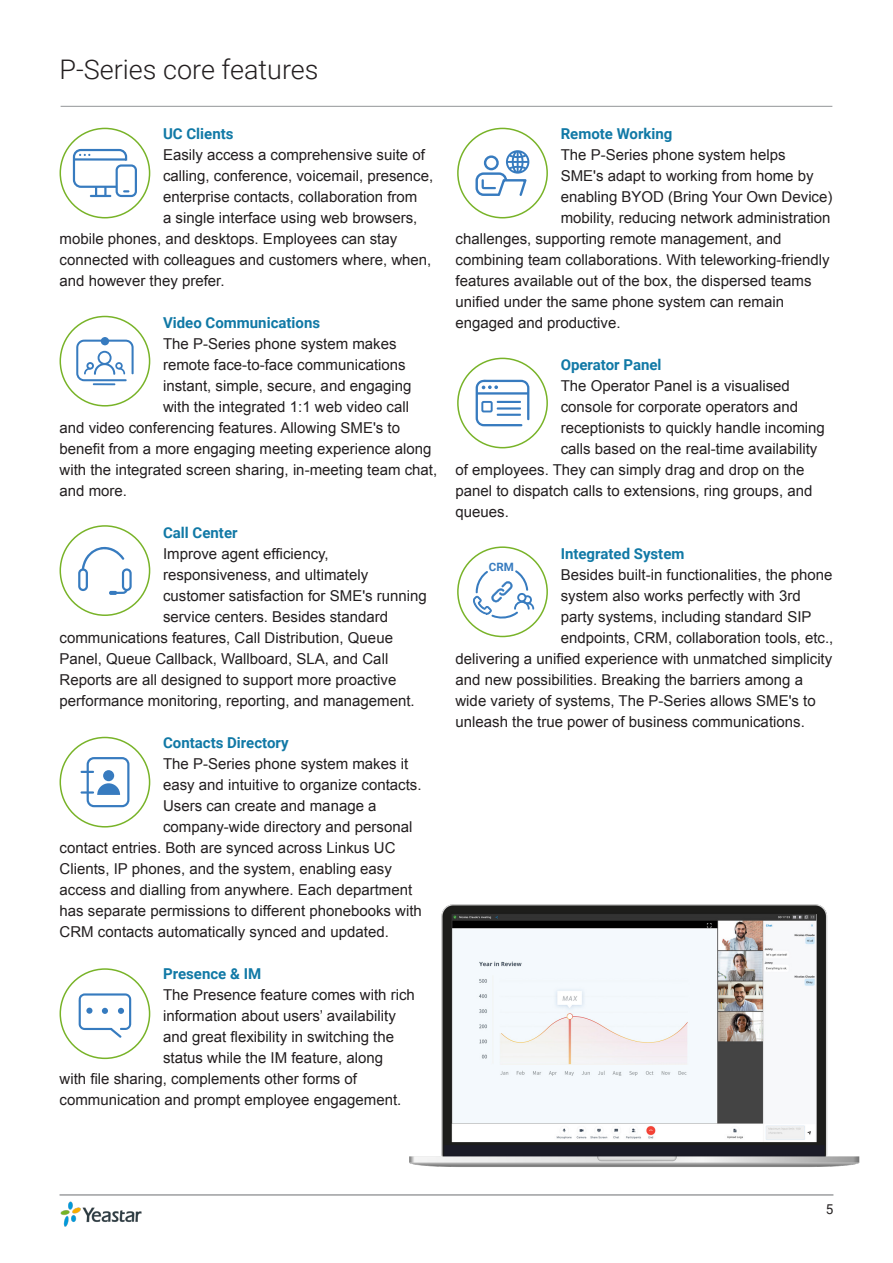
<style>
.page{position:relative;width:893px;height:1263px;background:#fff}
.page>*{position:absolute;margin:0;border:0;box-sizing:border-box;transform-origin:0 0}
.t1{font:300 27px "Roboto";color:#231f20}
.t2{font:15px "Arial";color:#231f20}
.t3{font:700 15px "Roboto";color:#1179a6}
.t4{font:13.5px "Roboto";color:#231f20}
.t5{font:700 11.55px "Roboto";color:#377bbf}
</style>
<div class="page">
<hr style="left:60px;top:1195px;width:773px;height:1px;background:#6c6d70">
<hr style="left:61px;top:106px;width:771px;height:1px;background:#939598">
<img style="left:60px;top:1201px;width:82px;height:26px">
<hr style="left:90px;top:195px;width:21px;height:2px;background:#377bbf">
<svg style="left:72px;top:148px;width:57px;height:48px"></svg>
<div style="left:116px;top:164px;width:21px;height:33px;border:2px solid #377bbf;border-radius:5px"></div>
<hr style="left:74px;top:158px;width:52px;height:3px;background:#377bbf">
<div style="left:60px;top:128px;width:90px;height:90px;border:2px solid #78b328;border-radius:50%"></div>
<svg style="left:76px;top:339px;width:58px;height:46px"></svg>
<div style="left:60px;top:316px;width:90px;height:91px;border:2px solid #78b328;border-radius:50%"></div>
<div style="left:78px;top:568px;width:10px;height:23px;border:2px solid #377bbf;border-radius:4px"></div>
<div style="left:122px;top:568px;width:10px;height:23px;border:2px solid #377bbf;border-radius:4px"></div>
<svg style="left:82px;top:547px;width:43px;height:24px"></svg>
<svg style="left:109px;top:588px;width:20px;height:7px"></svg>
<div style="left:60px;top:525px;width:90px;height:91px;border:2px solid #78b328;border-radius:50%"></div>
<div style="left:87px;top:757px;width:42px;height:50px;border:2px solid #377bbf;border-radius:6px"></div>
<div style="left:103px;top:770px;width:11px;height:11px;background:#377bbf;border-radius:50%"></div>
<svg style="left:81px;top:783px;width:39px;height:12px"></svg>
<svg style="left:81px;top:771px;width:13px;height:2px"></svg>
<div style="left:60px;top:737px;width:90px;height:90px;border:2px solid #78b328;border-radius:50%"></div>
<svg style="left:78px;top:993px;width:53px;height:45px"></svg>
<div style="left:60px;top:968px;width:90px;height:91px;border:2px solid #78b328;border-radius:50%"></div>
<svg style="left:475px;top:150px;width:54px;height:46px"></svg>
<div style="left:457px;top:128px;width:91px;height:90px;border:2px solid #78b328;border-radius:50%"></div>
<svg style="left:475px;top:380px;width:54px;height:46px"></svg>
<div style="left:481px;top:401px;width:12px;height:11px;border:2px solid #377bbf"></div>
<div style="left:457px;top:358px;width:91px;height:90px;border:2px solid #78b328;border-radius:50%"></div>
<svg style="left:473px;top:570px;width:61px;height:49px"></svg>
<div style="left:457px;top:546px;width:91px;height:91px;border:2px solid #78b328;border-radius:50%"></div>
<img style="left:383px;top:904px;width:477px;height:292px">
<p class="t1" style="left:60px;top:51px;width:260px">P-Series core features</p>
<p class="t3" style="left:163px;top:123px;width:72px">UC Clients</p>
<p class="t2" style="left:163px;top:145px;width:263px">Easily access a comprehensive suite of</p>
<p class="t2" style="left:163px;top:166px;width:272px">calling, conference, voicemail, presence,</p>
<p class="t2" style="left:163px;top:187px;width:256px">enterprise contacts, collaboration from</p>
<p class="t2" style="left:163px;top:208px;width:256px">a single interface using web browsers,</p>
<p class="t2" style="left:60px;top:229px;width:339px">mobile phones, and desktops. Employees can stay</p>
<p class="t2" style="left:60px;top:250px;width:373px">connected with colleagues and customers where, when,</p>
<p class="t2" style="left:60px;top:271px;width:167px">and however they prefer.</p>
<p class="t3" style="left:163px;top:312px;width:159px">Video Communications</p>
<p class="t2" style="left:163px;top:334px;width:235px">The P-Series phone system makes</p>
<p class="t2" style="left:163px;top:355px;width:244px">remote face-to-face communications</p>
<p class="t2" style="left:163px;top:376px;width:250px">instant, simple, secure, and engaging</p>
<p class="t2" style="left:163px;top:397px;width:247px">with the integrated 1:1 web video call</p>
<p class="t2" style="left:60px;top:418px;width:342px">and video conferencing features. Allowing SME's to</p>
<p class="t2" style="left:60px;top:439px;width:373px">benefit from a more engaging meeting experience along</p>
<p class="t2" style="left:60px;top:460px;width:379px">with the integrated screen sharing, in-meeting team chat,</p>
<p class="t2" style="left:60px;top:481px;width:69px">and more.</p>
<p class="t3" style="left:163px;top:522px;width:76px">Call Center</p>
<p class="t2" style="left:163px;top:544px;width:167px">Improve agent efficiency,</p>
<p class="t2" style="left:163px;top:565px;width:207px">responsiveness, and ultimately</p>
<p class="t2" style="left:163px;top:586px;width:265px">customer satisfaction for SME's running</p>
<p class="t2" style="left:163px;top:607px;width:227px">service centers. Besides standard</p>
<p class="t2" style="left:60px;top:628px;width:335px">communications features, Call Distribution, Queue</p>
<p class="t2" style="left:60px;top:649px;width:330px">Panel, Queue Callback, Wallboard, SLA, and Call</p>
<p class="t2" style="left:60px;top:670px;width:338px">Reports are all designed to support more proactive</p>
<p class="t2" style="left:60px;top:691px;width:357px">performance monitoring, reporting, and management.</p>
<p class="t3" style="left:163px;top:732px;width:127px">Contacts Directory</p>
<p class="t2" style="left:163px;top:754px;width:247px">The P-Series phone system makes it</p>
<p class="t2" style="left:163px;top:775px;width:260px">easy and intuitive to organize contacts.</p>
<p class="t2" style="left:163px;top:796px;width:215px">Users can create and manage a</p>
<p class="t2" style="left:163px;top:817px;width:251px">company-wide directory and personal</p>
<p class="t2" style="left:60px;top:838px;width:337px">contact entries. Both are synced across Linkus UC</p>
<p class="t2" style="left:60px;top:859px;width:334px">Clients, IP phones, and the system, enabling easy</p>
<p class="t2" style="left:60px;top:880px;width:354px">access and dialling from anywhere. Each department</p>
<p class="t2" style="left:60px;top:901px;width:364px">has separate permissions to different phonebooks with</p>
<p class="t2" style="left:60px;top:922px;width:331px">CRM contacts automatically synced and updated.</p>
<p class="t3" style="left:163px;top:963px;width:100px">Presence &amp; IM</p>
<p class="t2" style="left:163px;top:985px;width:253px">The Presence feature comes with rich</p>
<p class="t2" style="left:163px;top:1006px;width:234px">information about users’ availability</p>
<p class="t2" style="left:163px;top:1027px;width:232px">and great flexibility in switching the</p>
<p class="t2" style="left:163px;top:1048px;width:222px">status while the IM feature, along</p>
<p class="t2" style="left:60px;top:1069px;width:299px">with file sharing, complements other forms of</p>
<p class="t2" style="left:60px;top:1090px;width:343px">communication and prompt employee engagement.</p>
<p class="t3" style="left:561px;top:123px;width:113px">Remote Working</p>
<p class="t2" style="left:561px;top:145px;width:227px">The P-Series phone system helps</p>
<p class="t2" style="left:561px;top:166px;width:254px">SME's adapt to working from home by</p>
<p class="t2" style="left:561px;top:187px;width:273px">enabling BYOD (Bring Your Own Device)</p>
<p class="t2" style="left:561px;top:208px;width:271px">mobility, reducing network administration</p>
<p class="t2" style="left:455px;top:229px;width:327px">challenges, supporting remote management, and</p>
<p class="t2" style="left:455px;top:250px;width:376px">combining team collaborations. With teleworking-friendly</p>
<p class="t2" style="left:455px;top:271px;width:358px">features available out of the box, the dispersed teams</p>
<p class="t2" style="left:455px;top:292px;width:330px">unified under the same phone system can remain</p>
<p class="t2" style="left:455px;top:313px;width:167px">engaged and productive.</p>
<p class="t3" style="left:561px;top:354px;width:102px">Operator Panel</p>
<p class="t2" style="left:561px;top:376px;width:231px">The Operator Panel is a visualised</p>
<p class="t2" style="left:561px;top:397px;width:239px">console for corporate operators and</p>
<p class="t2" style="left:561px;top:418px;width:266px">receptionists to quickly handle incoming</p>
<p class="t2" style="left:561px;top:439px;width:258px">calls based on the real-time availability</p>
<p class="t2" style="left:455px;top:460px;width:351px">of employees. They can simply drag and drop on the</p>
<p class="t2" style="left:455px;top:481px;width:358px">panel to dispatch calls to extensions, ring groups, and</p>
<p class="t2" style="left:455px;top:502px;width:55px">queues.</p>
<p class="t3" style="left:561px;top:543px;width:125px">Integrated System</p>
<p class="t2" style="left:561px;top:565px;width:273px">Besides built-in functionalities, the phone</p>
<p class="t2" style="left:561px;top:586px;width:242px">system also works perfectly with 3rd</p>
<p class="t2" style="left:561px;top:607px;width:252px">party systems, including standard SIP</p>
<p class="t2" style="left:561px;top:628px;width:274px">endpoints, CRM, collaboration tools, etc.,</p>
<p class="t2" style="left:455px;top:649px;width:378px">delivering a unified experience with unmatched simplicity</p>
<p class="t2" style="left:455px;top:670px;width:349px">and new possibilities. Breaking the barriers among a</p>
<p class="t2" style="left:455px;top:691px;width:362px">wide variety of systems, The P-Series allows SME's to</p>
<p class="t2" style="left:455px;top:712px;width:351px">unleash the true power of business communications.</p>
<p class="t5" style="left:489px;top:559px;width:26px">CRM</p>
<p class="t4" style="left:826px;top:1199px;width:9px">5</p>
</div>
